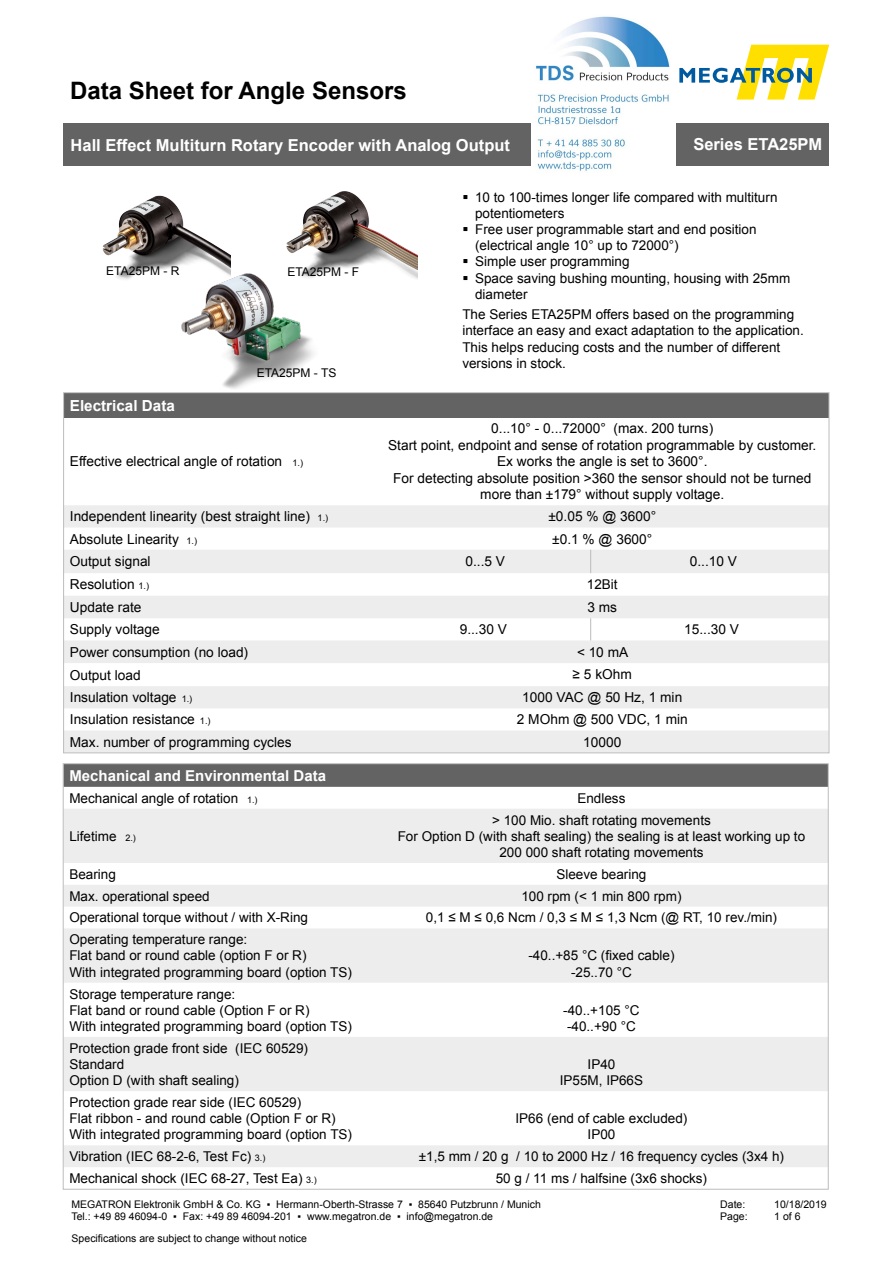
<style>
.page{position:relative;width:893px;height:1263px;background:#fff}
.page>*{position:absolute;margin:0;border:0;box-sizing:border-box;transform-origin:0 0}
.t1{font:700 24px "Arial";color:#000}
.t2{font:700 16.5px "Arial";color:#fff}
.t3{font:700 15.3px "Arial";color:#fff}
.t4{font:700 15px "Arial";color:#fff}
.t5{font:13.65px/16.5px "Arial";color:#000;text-align:center}
.t6{font:13.5px/16.2px "Arial";color:#000}
.t7{font:12px "Arial";color:#000}
.t8{font:10.5px "Arial";color:#000}
.s1{font-size:9.15px}
.s2{font-size:13.5px}
.s3{font-size:9px}
</style>
<div class="page">
<svg style="left:679px;top:45px;width:150px;height:55px"></svg>
<div style="left:64px;top:123px;width:765px;height:43px;background:#646363"></div>
<img style="left:181px;top:264px;width:133px;height:125px">
<div style="left:64px;top:393px;width:765px;height:24px;background:#646363"></div>
<svg style="left:65px;top:505px;width:762px;height:246px;fill:#ededed"></svg>
<svg style="left:590px;top:550px;width:1px;height:23px"></svg>
<svg style="left:590px;top:618px;width:1px;height:22px"></svg>
<div style="left:65px;top:765px;width:761px;height:22px;background:#646363"></div>
<svg style="left:65px;top:809px;width:761px;height:358px;fill:#ededed"></svg>
<img style="left:102px;top:195px;width:128px;height:92px">
<img style="left:259px;top:191px;width:159px;height:94px">
<img style="left:531px;top:16px;width:145px;height:155px">
<h1 class="t1" style="left:70px;top:74px;width:338px">Data Sheet for Angle Sensors</h1>
<p class="t2" style="left:71px;top:134px;width:441px">Hall Effect Multiturn Rotary Encoder with Analog Output</p>
<p class="t2" style="left:693px;top:133px;width:130px">Series ETA25PM</p>
<p class="t7" style="left:106px;top:263px;width:75px">ETA25PM - R</p>
<p class="t7" style="left:287px;top:264px;width:73px">ETA25PM - F</p>
<p class="t3" style="left:70px;top:395px;width:106px">Electrical Data</p>
<p class="t7" style="left:257px;top:364px;width:81px">ETA25PM - TS</p>
<p class="t5" style="left:70px;top:453px;width:235px">Effective electrical angle of rotation <span class="s1">1.)</span></p>
<p class="t6" style="left:475px;top:189px;width:304px">10 to 100-times longer life compared with multiturn potentiometers</p>
<p class="t6" style="left:475px;top:221px;width:283px">Free user programmable start and end position (electrical angle 10° up to 72000°)</p>
<p class="t6" style="left:475px;top:254px;width:156px">Simple user programming</p>
<p class="t6" style="left:475px;top:270px;width:317px">Space saving bushing mounting, housing with 25mm diameter</p>
<p class="t6" style="left:462px;top:306px;width:343px">The Series ETA25PM offers based on the programming interface an easy and exact adaptation to the application.</p>
<p class="t6" style="left:462px;top:339px;width:319px">This helps reducing costs and the number of different versions in stock.</p>
<p class="t5" style="left:491px;top:420px;width:224px">0...10° - 0...72000° (max. 200 turns)</p>
<p class="t5" style="left:388px;top:437px;width:430px">Start point, endpoint and sense of rotation programmable by customer.<br>Ex works the angle is set to 3600°.</p>
<p class="t5" style="left:393px;top:470px;width:420px">For detecting absolute position &gt;360 the sensor should not be turned more than ±179° without supply voltage.</p>
<p class="t5" style="left:70px;top:508px;width:260px">Independent linearity (best straight line) <span class="s1">1.)</span></p>
<p class="t5" style="left:548px;top:508px;width:109px">±0.05 % @ 3600°</p>
<p class="t5" style="left:70px;top:531px;width:129px">Absolute Linearity <span class="s1">1.)</span></p>
<p class="t5" style="left:552px;top:531px;width:102px">±0.1 % @ 3600°</p>
<p class="t5" style="left:70px;top:553px;width:82px">Output signal</p>
<p class="t5" style="left:465px;top:553px;width:41px">0...5 V</p>
<p class="t5" style="left:690px;top:553px;width:49px">0...10 V</p>
<p class="t5" style="left:70px;top:576px;width:81px">Resolution <span class="s1">1.)</span></p>
<p class="t6" style="left:587px;top:576px;width:32px">12Bit</p>
<p class="t5" style="left:70px;top:599px;width:73px">Update rate</p>
<p class="t5" style="left:587px;top:599px;width:31px">3 ms</p>
<p class="t5" style="left:70px;top:621px;width:91px">Supply voltage</p>
<p class="t5" style="left:460px;top:621px;width:49px">9...30 V</p>
<p class="t5" style="left:684px;top:621px;width:56px">15...30 V</p>
<p class="t5" style="left:70px;top:644px;width:180px">Power consumption (no load)</p>
<p class="t5" style="left:577px;top:644px;width:53px"><span class="s2">&lt;</span> 10 mA</p>
<p class="t5" style="left:70px;top:667px;width:72px">Output load</p>
<p class="t5" style="left:573px;top:666px;width:61px">≥ 5 kOhm</p>
<p class="t5" style="left:70px;top:689px;width:124px">Insulation voltage <span class="s1">1.)</span></p>
<p class="t5" style="left:522px;top:689px;width:161px">1000 VAC @ 50 Hz, 1 min</p>
<p class="t5" style="left:70px;top:711px;width:142px">Insulation resistance <span class="s1">1.)</span></p>
<p class="t5" style="left:517px;top:711px;width:172px">2 MOhm @ 500 VDC, 1 min</p>
<p class="t5" style="left:70px;top:734px;width:223px">Max. number of programming cycles</p>
<p class="t5" style="left:583px;top:734px;width:40px">10000</p>
<p class="t4" style="left:69px;top:765px;width:258px">Mechanical and Environmental Data</p>
<p class="t6" style="left:69px;top:790px;width:190px">Mechanical angle of rotation <span class="s3">1.)</span></p>
<p class="t6" style="left:577px;top:790px;width:50px">Endless</p>
<p class="t6" style="left:69px;top:828px;width:68px">Lifetime <span class="s3">2.)</span></p>
<p class="t6" style="left:492px;top:812px;width:220px">&gt; 100 Mio. shaft rotating movements</p>
<p class="t6" style="left:398px;top:828px;width:409px">For Option D (with shaft sealing) the sealing is at least working up to</p>
<p class="t6" style="left:499px;top:844px;width:206px">200 000 shaft rotating movements</p>
<p class="t6" style="left:69px;top:866px;width:48px">Bearing</p>
<p class="t6" style="left:556px;top:866px;width:92px">Sleeve bearing</p>
<p class="t6" style="left:69px;top:888px;width:142px">Max. operational speed</p>
<p class="t6" style="left:521px;top:888px;width:162px">100 rpm (&lt; 1 min 800 rpm)</p>
<p class="t6" style="left:69px;top:910px;width:240px">Operational torque without / with X-Ring</p>
<p class="t6" style="left:426px;top:910px;width:353px">0,1 ≤ M ≤ 0,6 Ncm / 0,3 ≤ M ≤ 1,3 Ncm (@ RT, 10 rev./min)</p>
<p class="t6" style="left:69px;top:931px;width:179px">Operating temperature range:</p>
<p class="t6" style="left:69px;top:948px;width:239px">Flat band or round cable (option F or R)</p>
<p class="t6" style="left:69px;top:964px;width:284px">With integrated programming board (option TS)</p>
<p class="t6" style="left:528px;top:948px;width:148px">-40..+85 °C (fixed cable)</p>
<p class="t6" style="left:571px;top:964px;width:62px">-25..70 °C</p>
<p class="t6" style="left:69px;top:986px;width:167px">Storage temperature range:</p>
<p class="t6" style="left:69px;top:1002px;width:242px">Flat band or round cable (Option F or R)</p>
<p class="t6" style="left:69px;top:1018px;width:284px">With integrated programming board (option TS)</p>
<p class="t6" style="left:69px;top:1040px;width:240px">Protection grade front side (IEC 60529)</p>
<p class="t6" style="left:69px;top:1056px;width:56px">Standard</p>
<p class="t6" style="left:69px;top:1072px;width:171px">Option D (with shaft sealing)</p>
<p class="t6" style="left:69px;top:1094px;width:233px">Protection grade rear side (IEC 60529)</p>
<p class="t6" style="left:69px;top:1110px;width:268px">Flat ribbon - and round cable (Option F or R)</p>
<p class="t6" style="left:69px;top:1127px;width:284px">With integrated programming board (option TS)</p>
<p class="t6" style="left:563px;top:1002px;width:78px">-40..+105 °C</p>
<p class="t6" style="left:567px;top:1018px;width:70px">-40..+90 °C</p>
<p class="t6" style="left:588px;top:1056px;width:29px">IP40</p>
<p class="t6" style="left:560px;top:1072px;width:85px">IP55M, IP66S</p>
<p class="t6" style="left:516px;top:1110px;width:173px;text-align:center">IP66 (end of cable excluded)<br>IP00</p>
<p class="t6" style="left:69px;top:1148px;width:198px">Vibration (IEC 68-2-6, Test Fc) <span class="s3">3.)</span></p>
<p class="t6" style="left:419px;top:1148px;width:367px">±1,5 mm / 20 g / 10 to 2000 Hz / 16 frequency cycles (3x4 h)</p>
<p class="t6" style="left:69px;top:1170px;width:249px">Mechanical shock (IEC 68-27, Test Ea) <span class="s3">3.)</span></p>
<p class="t6" style="left:496px;top:1170px;width:213px">50 g / 11 ms / halfsine (3x6 shocks)</p>
<p class="t8" style="left:71px;top:1197px;width:471px">MEGATRON Elektronik GmbH &amp; Co. KG ▪ Hermann-Oberth-Strasse 7 ▪ 85640 Putzbrunn / Munich</p>
<p class="t8" style="left:71px;top:1210px;width:423px">Tel.: +49 89 46094-0 ▪ Fax: +49 89 46094-201 ▪ www.megatron.de ▪ info@megatron.de</p>
<p class="t8" style="left:72px;top:1231px;width:237px">Specifications are subject to change without notice</p>
<p class="t8" style="left:720px;top:1197px;width:27px">Date:</p>
<p class="t8" style="left:774px;top:1197px;width:54px">10/18/2019</p>
<p class="t8" style="left:720px;top:1210px;width:29px">Page:</p>
<p class="t8" style="left:774px;top:1210px;width:28px">1 of 6</p>
</div>
